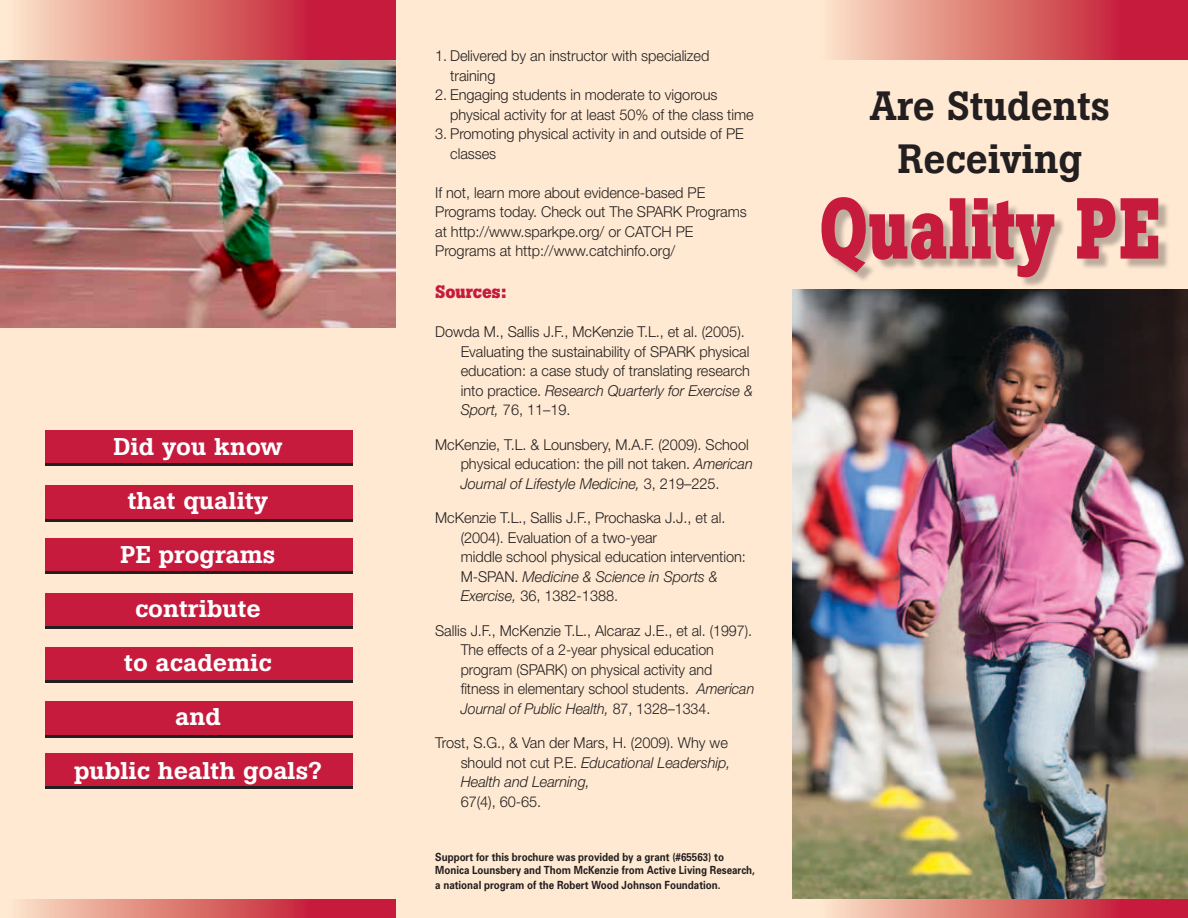
<style>
.page{position:relative;width:1188px;height:918px;background:#fff}
.page>*{position:absolute;margin:0;border:0;box-sizing:border-box;transform-origin:0 0}
.t1{font:700 85.5px "Boton";letter-spacing:.01em;color:#c71b3e;scale:.8 1}
.t2{font:500 40.5px/52.5px "Boton";color:#231f20;text-align:center}
.t3{font:500 24px "Boton";color:#fff;scale:1.1 1}
.t4{font:700 18px "Boton";letter-spacing:-.005em;color:#c71b3e}
.t5{font:300 15px/19.5px "Helvetica Neue";letter-spacing:-.005em;color:#231f20}
.t6{font:700 11.25px/14px "Univers";color:#231f20;scale:.87 1}
.s1{font-style:italic}
</style>
<div class="page">
<div style="left:0;top:0;width:797px;height:918px;background:#ffe9d2"></div>
<div style="left:45px;top:704px;width:307px;height:33px;background:linear-gradient(to right,#c71b3e,#c71b3e)"></div>
<div style="left:45px;top:756px;width:307px;height:33px;background:#231f20"></div>
<div style="left:45px;top:650px;width:307px;height:33px;background:#231f20"></div>
<div style="left:45px;top:596px;width:307px;height:33px;background:#231f20"></div>
<div style="left:45px;top:541px;width:307px;height:33px;background:#231f20"></div>
<div style="left:45px;top:488px;width:307px;height:33px;background:linear-gradient(to right,#c71b3e,#c71b3e)"></div>
<div style="left:45px;top:434px;width:307px;height:32px;background:#231f20"></div>
<svg style="left:20px;top:899px;width:375px;height:19px;background:#d9696c"></svg>
<div style="left:792px;top:0;width:396px;height:918px;background:#ffe9d2"></div>
<svg style="left:832px;top:0;width:356px;height:60px;background:#da6d6e"></svg>
<div style="left:824px;top:200px;width:346px;height:89px;background:#231f20;opacity:.3"></div>
<div style="left:45px;top:701px;width:307px;height:33px;background:#c71b3e"></div>
<div style="left:45px;top:753px;width:307px;height:33px;background:#c71b3e"></div>
<div style="left:45px;top:647px;width:307px;height:33px;background:#c71b3e"></div>
<div style="left:45px;top:593px;width:307px;height:33px;background:#c71b3e"></div>
<div style="left:45px;top:538px;width:307px;height:33px;background:#c71b3e"></div>
<div style="left:45px;top:485px;width:307px;height:33px;background:#c71b3e"></div>
<div style="left:45px;top:430px;width:307px;height:34px;background:#c71b3e"></div>
<img style="left:0;top:60px;width:395px;height:268px">
<svg style="left:20px;top:0;width:375px;height:60px;background:#da6a6d"></svg>
<img style="left:792px;top:289px;width:396px;height:610px">
<svg style="left:832px;top:899px;width:356px;height:19px;background:#da6d6e"></svg>
<h3 class="t3" style="left:114px;top:432px;width:155px">Did you know</h3>
<h3 class="t3" style="left:128px;top:486px;width:129px">that quality</h3>
<h3 class="t3" style="left:120px;top:540px;width:143px">PE programs</h3>
<h3 class="t3" style="left:135px;top:594px;width:116px">contribute</h3>
<h3 class="t3" style="left:124px;top:648px;width:136px">to academic</h3>
<h3 class="t3" style="left:175px;top:702px;width:43px">and</h3>
<h3 class="t3" style="left:74px;top:756px;width:227px">public health goals?</h3>
<p class="t5" style="left:450px;top:46px;width:261px;text-indent:-15px">1. Delivered by an instructor with specialized training</p>
<p class="t5" style="left:450px;top:85px;width:305px;text-indent:-15px">2. Engaging students in moderate to vigorous physical activity for at least 50% of the class time</p>
<p class="t5" style="left:450px;top:124px;width:295px;text-indent:-15px">3. Promoting physical activity in and outside of PE classes</p>
<p class="t5" style="left:435px;top:182px;width:313px">If not, learn more about evidence-based PE Programs today. Check out The SPARK Programs at http://www.sparkpe.org/ or CATCH PE Programs at http://www.catchinfo.org/</p>
<p class="t4" style="left:435px;top:281px;width:73px">Sources:</p>
<p class="t5" style="left:461px;top:322px;width:294px;text-indent:-25px">Dowda M., Sallis J.F., McKenzie T.L., et al. (2005).<br>Evaluating the sustainability of SPARK physical education: a case study of translating research into practice. <span class="s1">Research Quarterly for Exercise &amp; Sport,</span> 76, 11–19.</p>
<p class="t5" style="left:461px;top:434px;width:294px;text-indent:-25px">McKenzie, T.L. &amp; Lounsbery, M.A.F. (2009). School physical education: the pill not taken. <span class="s1">American<br>Journal of Lifestyle Medicine,</span> 3, 219–225.</p>
<p class="t5" style="left:461px;top:508px;width:287px;text-indent:-25px">McKenzie T.L., Sallis J.F., Prochaska J.J., et al. (2004). Evaluation of a two-year<br>middle school physical education intervention:<br>M-SPAN. <span class="s1">Medicine &amp; Science in Sports &amp; Exercise,</span> 36, 1382-1388.</p>
<p class="t5" style="left:461px;top:620px;width:295px;text-indent:-26px">Sallis J.F., McKenzie T.L., Alcaraz J.E., et al. (1997).<br>The effects of a 2-year physical education program (SPARK) on physical activity and fitness in elementary school students. <span class="s1">American Journal of Public Health,</span> 87, 1328–1334.</p>
<p class="t5" style="left:461px;top:733px;width:271px;text-indent:-25px">Trost, S.G., &amp; Van der Mars, H. (2009). Why we should not cut P.E. <span class="s1">Educational Leadership,<br>Health and Learning,</span></p>
<p class="t5" style="left:461px;top:791px;width:82px">67(4), 60-65.</p>
<p class="t6" style="left:435px;top:850px;width:369px">Support for this brochure was provided by a grant (#65563) to<br>Monica Lounsbery and Thom McKenzie from Active Living Research, a national program of the Robert Wood Johnson Foundation.</p>
<h2 class="t2" style="left:870px;top:80px;width:242px">Are Students<br>Receiving</h2>
<h1 class="t1" style="left:820px;top:178px;width:428px">Quality PE</h1>
</div>
